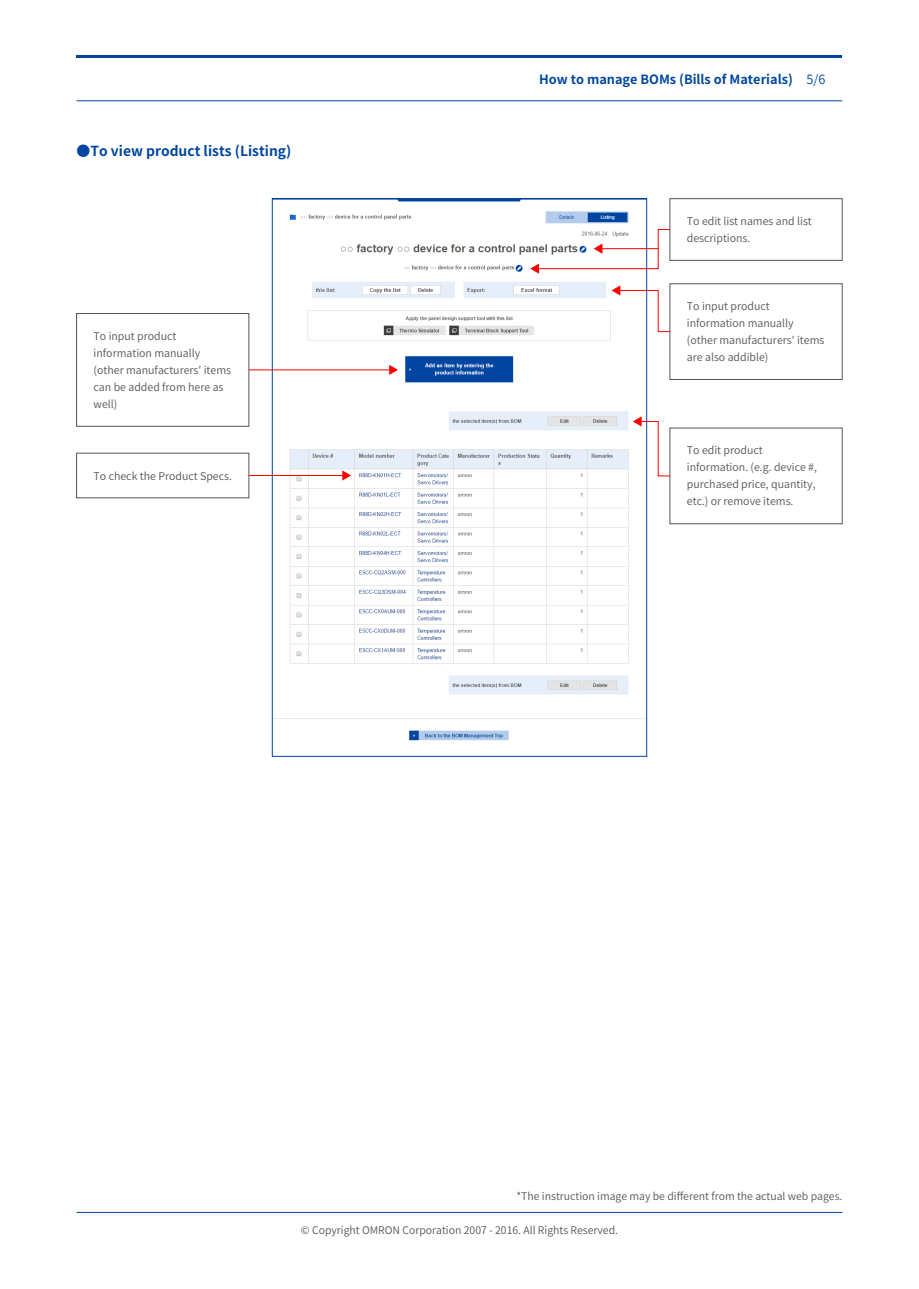
<style>
.page{position:relative;width:919px;height:1289px;background:#fff}
.page>*{position:absolute;margin:0;border:0;box-sizing:border-box;transform-origin:0 0}
.t1{font:700 13.8px "Source Han Sans JP";color:#0046a0}
.t2{font:700 12.75px "Source Han Sans JP";color:#0046a0}
.t3{font:10.65px/17px "Source Han Sans JP";color:#555}
.t4{font:10.5px "Source Han Sans JP";color:#555}
.s1{font-weight:400}
</style>
<div class="page">
<img style="left:274px;top:200px;width:371px;height:541px">
<hr style="left:77px;top:1212px;width:765px;height:1px;background:#004393">
<hr style="left:77px;top:55px;width:765px;height:3px;background:#0046a0">
<hr style="left:77px;top:101px;width:765px;height:1px;background:#0046a0">
<div style="left:669px;top:428px;width:173px;height:96px;background:#fff;border:1px solid #555"></div>
<div style="left:76px;top:453px;width:173px;height:45px;background:#fff;border:1px solid #555"></div>
<div style="left:669px;top:198px;width:173px;height:62px;background:#fff;border:1px solid #555"></div>
<svg style="left:530px;top:229px;width:140px;height:45px"></svg>
<div style="left:669px;top:283px;width:173px;height:97px;background:#fff;border:1px solid #555"></div>
<svg style="left:611px;top:285px;width:59px;height:47px"></svg>
<div style="left:76px;top:313px;width:173px;height:113px;background:#fff;border:1px solid #555"></div>
<hr style="left:249px;top:369px;width:141px;height:1px;background:#f00">
<svg style="left:389px;top:365px;width:9px;height:10px"></svg>
<hr style="left:249px;top:475px;width:95px;height:1px;background:#f00">
<svg style="left:342px;top:470px;width:9px;height:10px"></svg>
<svg style="left:632px;top:416px;width:38px;height:61px"></svg>
<p class="t1" style="left:77px;top:143px;width:216px">●To view product lists (Listing)</p>
<p class="t3" style="left:94px;top:328px;width:139px">To input product information manually (other manufacturers' items can be added from here as well)</p>
<p class="t3" style="left:94px;top:467px;width:140px">To check the Product Specs.</p>
<p class="t2" style="left:539px;top:72px;width:287px">How to manage BOMs (Bills of Materials) <span class="s1">5/6</span></p>
<p class="t3" style="left:686px;top:213px;width:126px">To edit list names and list descriptions.</p>
<p class="t3" style="left:686px;top:298px;width:139px">To input product information manually (other manufacturers' items are also addible)</p>
<p class="t3" style="left:686px;top:442px;width:131px">To edit product information. (e.g. device #, purchased price, quantity, etc.) or remove items.</p>
<p class="t4" style="left:516px;top:1189px;width:327px">*The instruction image may be different from the actual web pages.</p>
<p class="t4" style="left:301px;top:1223px;width:318px">© Copyright OMRON Corporation 2007 - 2016. All Rights Reserved.</p>
</div>
